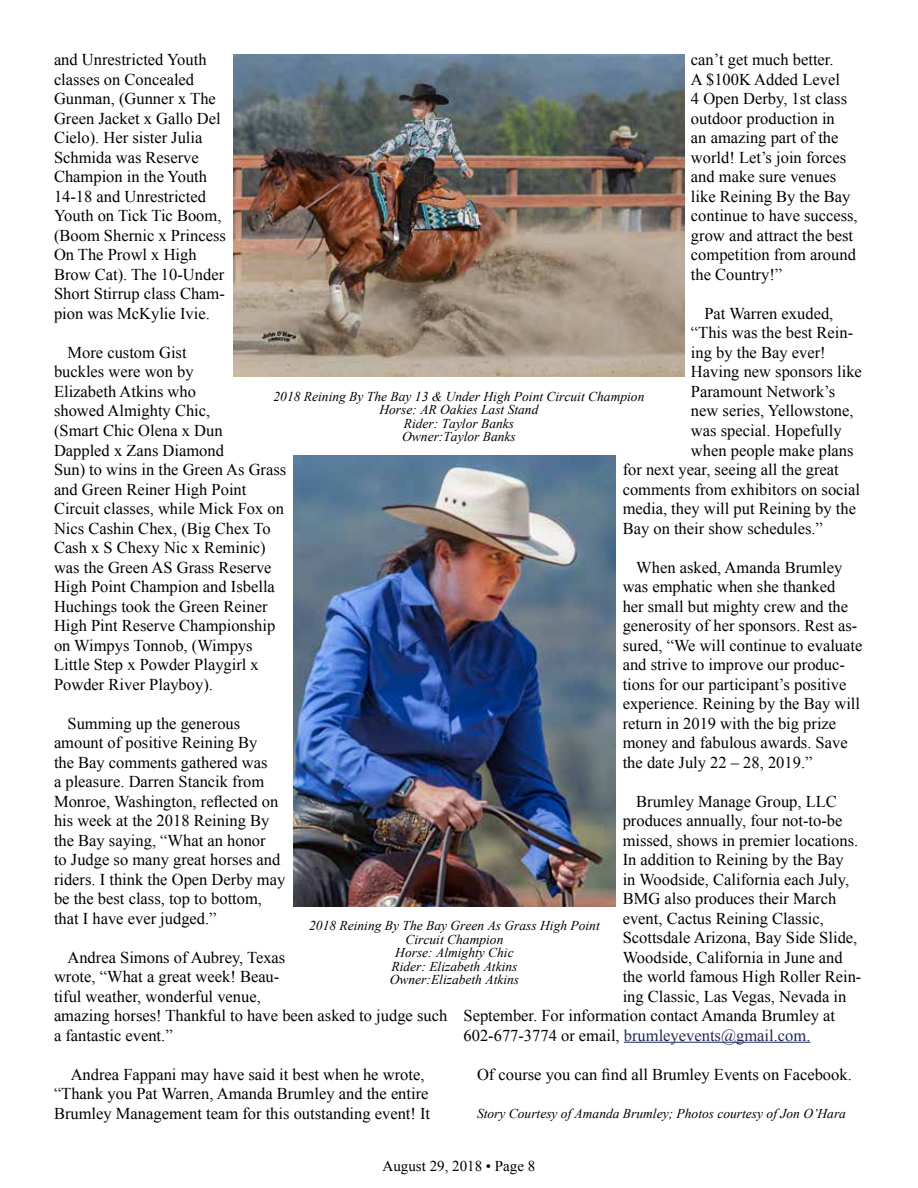
<style>
.page{position:relative;width:918px;height:1188px;background:#fff}
.page>*{position:absolute;margin:0;border:0;box-sizing:border-box;transform-origin:0 0}
.t1{font:16.5px/19.5px "Times New Roman";color:#000}
.t2{font:16.5px "Times New Roman";color:#20265a}
.t3{font:15px "Times New Roman";color:#000}
.t4{font:italic 13.5px/13.5px "Times New Roman";color:#000;text-align:center}
.s1{color:#000}
</style>
<div class="page">
<hr style="left:624px;top:1042px;width:186px;height:1px;background:#20265a">
<img style="left:234px;top:54px;width:450px;height:323px">
<img style="left:293px;top:456px;width:323px;height:450px">
<p class="t1" style="left:54px;top:50px;width:173px">and Unrestricted Youth classes on Concealed<br>Gunman, (Gunner x The<br>Green Jacket x Gallo Del<br>Cielo). Her sister Julia<br>Schmida was Reserve<br>Champion in the Youth<br>14-18 and Unrestricted<br>Youth on Tick Tic Boom, (Boom Shernic x Princess<br>On The Prowl x High<br>Brow Cat). The 10-Under<br>Short Stirrup class Cham&shy;pion was McKylie Ivie.</p>
<p class="t1" style="left:54px;top:342px;width:234px;text-indent:13px">More custom Gist<br>buckles were won by<br>Elizabeth Atkins who<br>showed Almighty Chic,<br>(Smart Chic Olena x Dun<br>Dappled x Zans Diamond<br>Sun) to wins in the Green As Grass and Green Reiner High Point<br>Circuit classes, while Mick Fox on<br>Nics Cashin Chex, (Big Chex To<br>Cash x S Chexy Nic x Reminic) was the Green AS Grass Reserve<br>High Point Champion and Isbella<br>Huchings took the Green Reiner<br>High Pint Reserve Championship on Wimpys Tonnob, (Wimpys<br>Little Step x Powder Playgirl x<br>Powder River Playboy).</p>
<p class="t1" style="left:54px;top:713px;width:233px;text-indent:13px">Summing up the generous amount of positive Reining By<br>the Bay comments gathered was<br>a pleasure. Darren Stancik from<br>Monroe, Washington, reflected on his week at the 2018 Reining By the Bay saying, “What an honor<br>to Judge so many great horses and riders. I think the Open Derby may be the best class, top to bottom, that I have ever judged.”</p>
<p class="t1" style="left:54px;top:947px;width:395px;text-indent:13px">Andrea Simons of Aubrey, Texas<br>wrote, “What a great week! Beau-<br>tiful weather, wonderful venue,<br>amazing horses! Thankful to have been asked to judge such a fantastic event.”</p>
<p class="t1" style="left:54px;top:1064px;width:378px;text-indent:17px">Andrea Fappani may have said it best when he wrote, “Thank you Pat Warren, Amanda Brumley and the entire<br>Brumley Management team for this outstanding event! It</p>
<p class="t1" style="left:691px;top:50px;width:168px">can’t get much better.<br>A $100K Added Level<br>4 Open Derby, 1st class outdoor production in<br>an amazing part of the world! Let’s join forces and make sure venues like Reining By the Bay continue to have success, grow and attract the best competition from around the Country!”</p>
<p class="t1" style="left:704px;top:303px;width:130px">Pat Warren exuded,</p>
<p class="t1" style="left:691px;top:323px;width:164px">“This was the best Rein-</p>
<p class="t1" style="left:691px;top:342px;width:136px">ing by the Bay ever!</p>
<p class="t1" style="left:691px;top:362px;width:172px">Having new sponsors like</p>
<p class="t1" style="left:691px;top:381px;width:146px">Paramount Network’s</p>
<p class="t1" style="left:691px;top:401px;width:164px">new series, Yellowstone,</p>
<p class="t1" style="left:691px;top:420px;width:152px">was special. Hopefully</p>
<p class="t1" style="left:691px;top:440px;width:164px">when people make plans</p>
<p class="t1" style="left:623px;top:459px;width:218px">for next year, seeing all the great</p>
<p class="t1" style="left:623px;top:479px;width:239px">comments from exhibitors on social</p>
<p class="t1" style="left:623px;top:498px;width:235px">media, they will put Reining by the</p>
<p class="t1" style="left:623px;top:518px;width:202px">Bay on their show schedules.”</p>
<p class="t1" style="left:623px;top:557px;width:241px;text-indent:13px">When asked, Amanda Brumley was emphatic when she thanked<br>her small but mighty crew and the generosity of her sponsors. Rest as&shy;sured, “We will continue to evaluate and strive to improve our produc&shy;tions for our participant’s positive experience. Reining by the Bay will return in 2019 with the big prize money and fabulous awards. Save the date July 22 – 28, 2019.”</p>
<p class="t1" style="left:636px;top:791px;width:202px">Brumley Manage Group, LLC</p>
<p class="t1" style="left:623px;top:811px;width:221px">produces annually, four not-to-be</p>
<p class="t1" style="left:623px;top:830px;width:237px">missed, shows in premier locations.</p>
<p class="t1" style="left:623px;top:850px;width:222px">In addition to Reining by the Bay</p>
<p class="t1" style="left:623px;top:869px;width:228px">in Woodside, California each July,</p>
<p class="t1" style="left:623px;top:889px;width:215px">BMG also produces their March</p>
<p class="t1" style="left:623px;top:908px;width:203px">event, Cactus Reining Classic,</p>
<p class="t1" style="left:623px;top:928px;width:236px">Scottsdale Arizona, Bay Side Slide,</p>
<p class="t1" style="left:623px;top:947px;width:222px">Woodside, California in June and</p>
<p class="t1" style="left:623px;top:967px;width:240px">the world famous High Roller Rein-</p>
<p class="t1" style="left:623px;top:986px;width:225px">ing Classic, Las Vegas, Nevada in</p>
<p class="t1" style="left:464px;top:1006px;width:373px">September. For information contact Amanda Brumley at</p>
<p class="t2" style="left:464px;top:1024px;width:348px"><span class="s1">602-677-3774 or email,</span> brumleyevents@gmail.com.</p>
<p class="t1" style="left:477px;top:1064px;width:376px">Of course you can find all Brumley Events on Facebook.</p>
<p class="t4" style="left:477px;top:1107px;width:371px">Story Courtesy of Amanda Brumley; Photos courtesy of Jon O’Hara</p>
<p class="t4" style="left:274px;top:389px;width:372px">2018 Reining By The Bay 13 &amp; Under High Point Circuit Champion<br>Horse: AR Oakies Last Stand<br>Rider: Taylor Banks<br>Owner:Taylor Banks</p>
<p class="t4" style="left:309px;top:919px;width:292px">2018 Reining By The Bay Green As Grass High Point<br>Circuit Champion<br>Horse: Almighty Chic<br>Rider: Elizabeth Atkins<br>Owner:Elizabeth Atkins</p>
<p class="t3" style="left:383px;top:1156px;width:154px">August 29, 2018 • Page 8</p>
</div>
